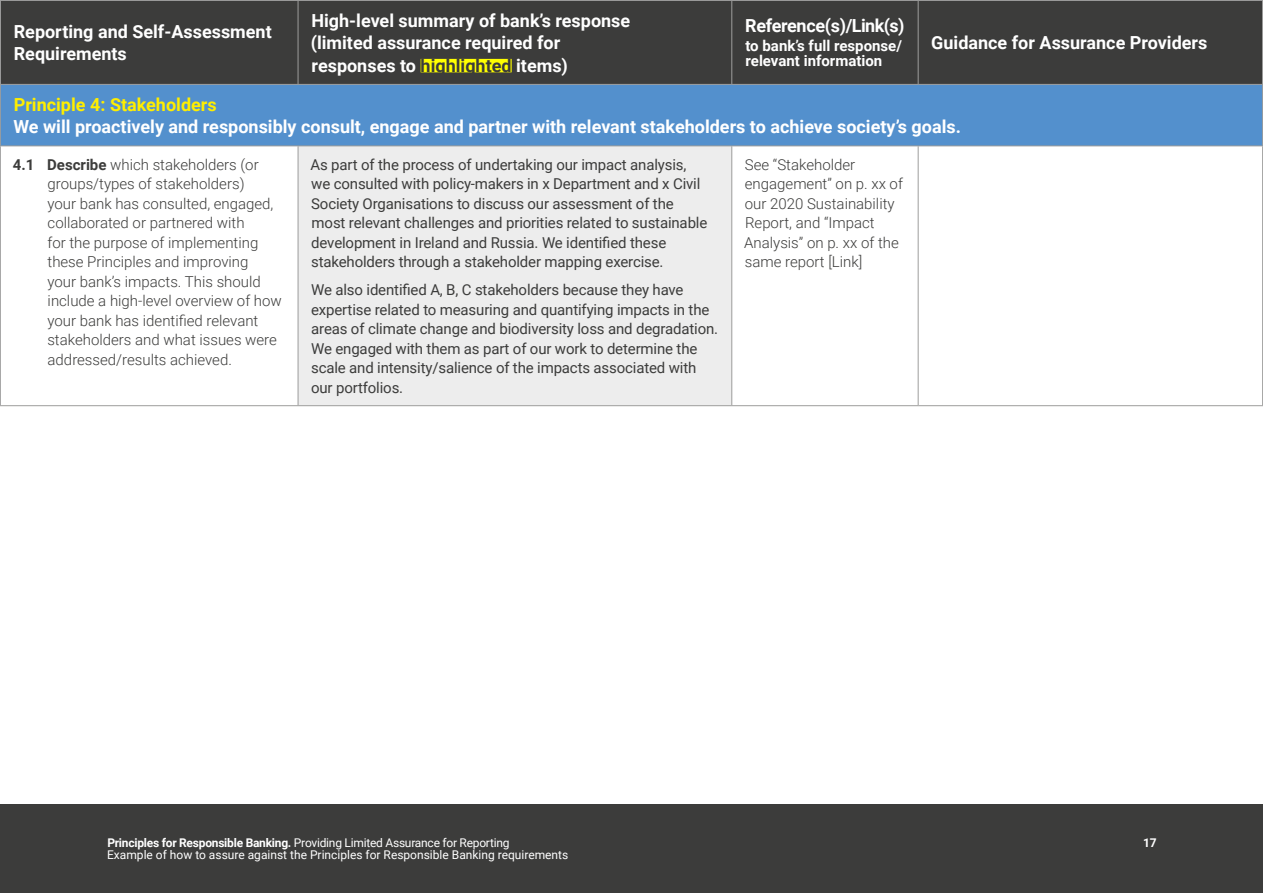
<style>
.page{position:relative;width:1263px;height:893px;background:#fff}
.page>*{position:absolute;margin:0;border:0;box-sizing:border-box;transform-origin:0 0}
.t1{font:700 18px/22.5px "Roboto";color:#fff}
.t2{font:700 18px "Roboto";color:#fe0}
.t3{font:700 18px "Roboto";letter-spacing:-.02em;color:#fff}
.t4{font:15px/19.5px "Roboto";letter-spacing:-.01em;color:#3c3c3b}
.t5{font:300 15px/19.5px "Roboto";color:#3c3c3b}
.t6{font:700 15px/15px "Roboto";color:#fff}
.t7{font:12px "Roboto";color:#fff}
.t8{font:12px "Roboto";letter-spacing:-.02em;color:#fff}
.t9{font:700 12px "Roboto";color:#fff}
.s1{color:#3c3c3b}
.s2{font-weight:700}
</style>
<div class="page">
<div style="left:0;top:805px;width:1263px;height:88px;background:#3c3c3b"></div>
<div style="left:1px;top:1px;width:1261px;height:83px;background:#3c3c3b"></div>
<div style="left:0;top:84px;width:1262px;height:62px;background:#5390cd"></div>
<div style="left:298px;top:146px;width:434px;height:260px;background:#ededed"></div>
<hr style="left:0;top:0;width:298px;height:1px;background:#9d9d9c">
<hr style="left:0;top:1px;width:1px;height:83px;background:#9d9d9c">
<hr style="left:298px;top:0;width:434px;height:1px;background:#9d9d9c">
<hr style="left:298px;top:1px;width:1px;height:83px;background:#9d9d9c">
<hr style="left:732px;top:0;width:186px;height:1px;background:#9d9d9c">
<hr style="left:731px;top:1px;width:1px;height:83px;background:#9d9d9c">
<hr style="left:918px;top:0;width:345px;height:1px;background:#9d9d9c">
<hr style="left:918px;top:1px;width:1px;height:83px;background:#9d9d9c">
<hr style="left:1262px;top:1px;width:1px;height:83px;background:#9d9d9c">
<hr style="left:0;top:84px;width:298px;height:1px;background:#9d9d9c">
<hr style="left:298px;top:84px;width:434px;height:1px;background:#9d9d9c">
<hr style="left:732px;top:84px;width:186px;height:1px;background:#9d9d9c">
<hr style="left:918px;top:84px;width:345px;height:1px;background:#9d9d9c">
<hr style="left:0;top:146px;width:1px;height:259px;background:#9d9d9c">
<hr style="left:918px;top:146px;width:1px;height:259px;background:#9d9d9c">
<hr style="left:1262px;top:146px;width:1px;height:259px;background:#9d9d9c">
<hr style="left:298px;top:146px;width:1px;height:259px;background:#9d9d9c">
<hr style="left:731px;top:146px;width:1px;height:259px;background:#9d9d9c">
<hr style="left:0;top:85px;width:1px;height:61px;background:#9d9d9c">
<hr style="left:1262px;top:85px;width:1px;height:61px;background:#9d9d9c">
<hr style="left:0;top:146px;width:298px;height:1px;background:#9d9d9c">
<hr style="left:298px;top:146px;width:434px;height:1px;background:#9d9d9c">
<hr style="left:732px;top:146px;width:186px;height:1px;background:#9d9d9c">
<hr style="left:918px;top:146px;width:345px;height:1px;background:#9d9d9c">
<hr style="left:0;top:405px;width:298px;height:1px;background:#9d9d9c">
<hr style="left:298px;top:405px;width:434px;height:1px;background:#9d9d9c">
<hr style="left:732px;top:405px;width:186px;height:1px;background:#9d9d9c">
<hr style="left:918px;top:405px;width:345px;height:1px;background:#9d9d9c">
<div style="left:421px;top:59px;width:91px;height:13px;background:#ff0"></div>
<p class="t1" style="left:14px;top:20px;width:259px">Reporting and Self-Assessment<br>Requirements</p>
<p class="t1" style="left:311px;top:8px;width:321px">High-level summary of bank’s response (limited assurance required for responses to <span class="s1">highlighted</span> items)</p>
<p class="t3" style="left:745px;top:13px;width:161px">Reference(s)/Link(s)</p>
<p class="t6" style="left:745px;top:38px;width:158px">to bank’s full response/ relevant information</p>
<p class="t1" style="left:931px;top:31px;width:278px">Guidance for Assurance Providers</p>
<p class="t2" style="left:14px;top:92px;width:204px">Principle 4: Stakeholders</p>
<p class="t1" style="left:13px;top:115px;width:949px">We will proactively and responsibly consult, engage and partner with relevant stakeholders to achieve society’s goals.</p>
<p class="t5" style="left:47px;top:154px;width:236px;text-indent:-35px"><span class="s2">4.1 Describe</span> which stakeholders (or groups/types of stakeholders)<br>your bank has consulted, engaged, collaborated or partnered with<br>for the purpose of implementing these Principles and improving<br>your bank’s impacts. This should include a high-level overview of how your bank has identified relevant stakeholders and what issues were addressed/results achieved.</p>
<p class="t4" style="left:310px;top:154px;width:398px">As part of the process of undertaking our impact analysis, we consulted with policy-makers in x Department and x Civil Society Organisations to discuss our assessment of the most relevant challenges and priorities related to sustainable development in Ireland and Russia. We identified these stakeholders through a stakeholder mapping exercise.</p>
<p class="t5" style="left:744px;top:154px;width:160px">See “Stakeholder engagement” on p. xx of our 2020 Sustainability<br>Report, and “Impact<br>Analysis” on p. xx of the same report [Link]</p>
<p class="t4" style="left:311px;top:280px;width:409px">We also identified A, B, C stakeholders because they have expertise related to measuring and quantifying impacts in the areas of climate change and biodiversity loss and degradation.<br>We engaged with them as part of our work to determine the scale and intensity/salience of the impacts associated with our portfolios.</p>
<p class="t8" style="left:107px;top:835px;width:404px"><span class="s2">Principles for Responsible Banking.</span> Providing Limited Assurance for Reporting</p>
<p class="t9" style="left:1143px;top:835px;width:15px">17</p>
<p class="t7" style="left:107px;top:847px;width:463px">Example of how to assure against the Principles for Responsible Banking requirements</p>
</div>
